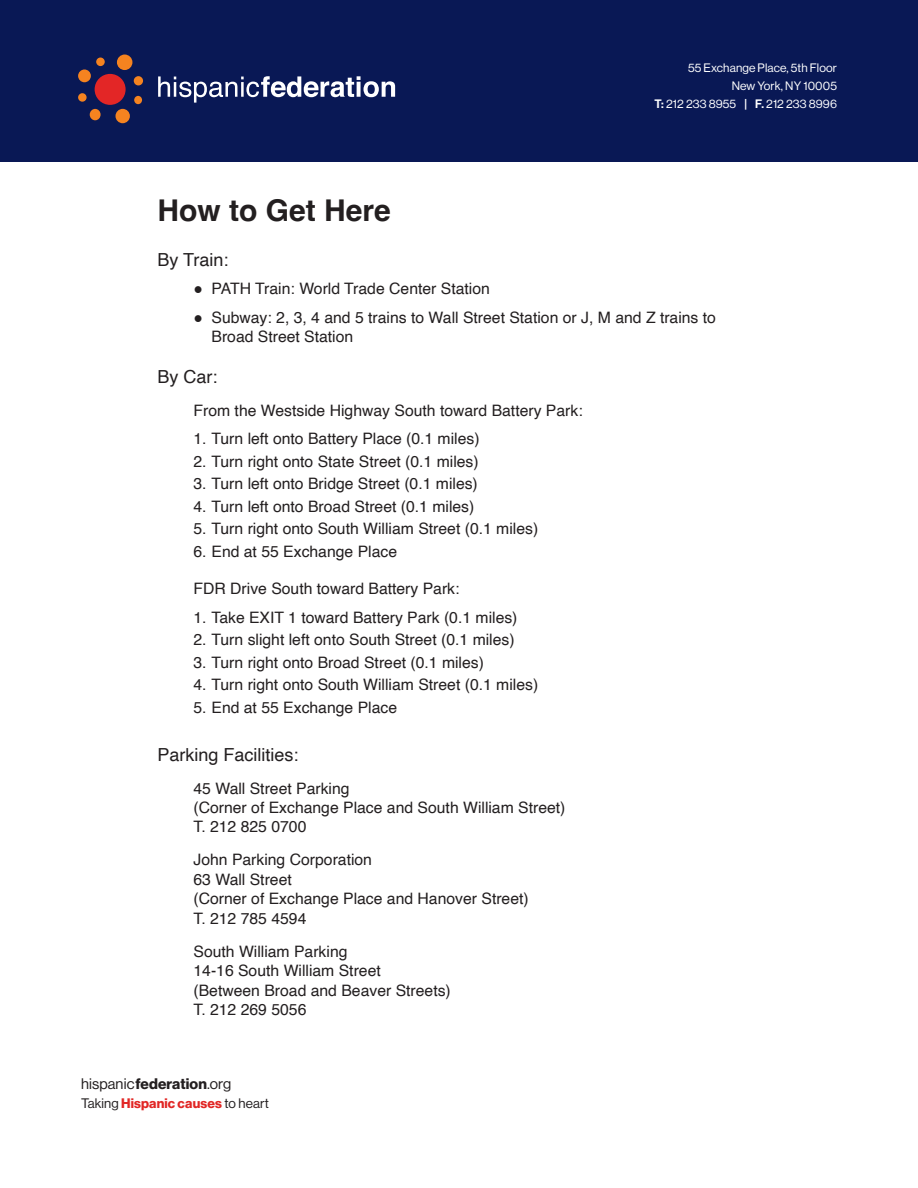
<style>
.page{position:relative;width:918px;height:1188px;background:#fff}
.page>*{position:absolute;margin:0;border:0;box-sizing:border-box;transform-origin:0 0}
.t1{font:700 30px "Helvetica";color:#231f20}
.t2{font:18px "Helvetica";color:#231f20}
.t3{font:15.75px/19.5px "Helvetica";color:#231f20}
.t4{font:15px "N Haas Grotesk DS Pro 55 Rg";letter-spacing:.01em;color:#231f20}
.t5{font:13.5px "N Haas Grotesk DS Pro 75 Bd";letter-spacing:.01em;color:#e12725}
.t6{font:12px/18px "N Haas Grotesk DS Pro 55 Rg";letter-spacing:.01em;color:#fff;text-align:right}
.s1{font-family:"N Haas Grotesk DS Pro 65 Md"}
.s2{font-family:"N Haas Grotesk DS Pro 75 Bd"}
.s3{font-family:"N Haas Grotesk DS Pro 55 Rg";color:#231f20}
</style>
<div class="page">
<div style="left:0;top:0;width:918px;height:162px;background:#091855"></div>
<div style="left:95px;top:74px;width:31px;height:31px;background:#e32626;border-radius:50%"></div>
<div style="left:96px;top:58px;width:9px;height:8px;background:#f58320;border-radius:50%"></div>
<div style="left:78px;top:69px;width:13px;height:13px;background:#f58320;border-radius:50%"></div>
<div style="left:116px;top:109px;width:14px;height:14px;background:#f58320;border-radius:50%"></div>
<div style="left:90px;top:109px;width:11px;height:11px;background:#f58320;border-radius:50%"></div>
<div style="left:134px;top:96px;width:8px;height:8px;background:#f58320;border-radius:50%"></div>
<div style="left:78px;top:93px;width:9px;height:9px;background:#f58320;border-radius:50%"></div>
<div style="left:117px;top:55px;width:15px;height:15px;background:#f58320;border-radius:50%"></div>
<div style="left:134px;top:76px;width:9px;height:9px;background:#f58320;border-radius:50%"></div>
<svg style="left:158px;top:76px;width:237px;height:27px"></svg>
<h1 class="t1" style="left:158px;top:192px;width:235px">How to Get Here</h1>
<p class="t6" style="left:654px;top:59px;width:184px">55 Exchange Place, 5th Floor<br>New York, NY 10005<br><span class="s1">T:</span> 212 233 8955 <span class="s2">|</span> <span class="s1">F.</span> 212 233 8996</p>
<p class="t2" style="left:158px;top:245px;width:73px">By Train:</p>
<p class="t3" style="left:194px;top:279px;width:298px">● PATH Train: World Trade Center Station</p>
<p class="t3" style="left:212px;top:308px;width:506px;text-indent:-18px">● Subway: 2, 3, 4 and 5 trains to Wall Street Station or J, M and Z trains to<br>Broad Street Station</p>
<p class="t2" style="left:158px;top:362px;width:62px">By Car:</p>
<p class="t3" style="left:194px;top:401px;width:391px">From the Westside Highway South toward Battery Park:</p>
<p class="t3" style="left:194px;top:429px;width:288px">1. Turn left onto Battery Place (0.1 miles)</p>
<p class="t3" style="left:194px;top:452px;width:287px">2. Turn right onto State Street (0.1 miles)</p>
<p class="t3" style="left:194px;top:474px;width:286px">3. Turn left onto Bridge Street (0.1 miles)</p>
<p class="t3" style="left:194px;top:497px;width:282px">4. Turn left onto Broad Street (0.1 miles)</p>
<p class="t3" style="left:194px;top:519px;width:346px">5. Turn right onto South William Street (0.1 miles)</p>
<p class="t3" style="left:194px;top:542px;width:205px">6. End at 55 Exchange Place</p>
<p class="t3" style="left:194px;top:579px;width:268px">FDR Drive South toward Battery Park:</p>
<p class="t3" style="left:194px;top:608px;width:326px">1. Take EXIT 1 toward Battery Park (0.1 miles)</p>
<p class="t3" style="left:194px;top:630px;width:323px">2. Turn slight left onto South Street (0.1 miles)</p>
<p class="t3" style="left:194px;top:653px;width:292px">3. Turn right onto Broad Street (0.1 miles)</p>
<p class="t3" style="left:194px;top:675px;width:346px">4. Turn right onto South William Street (0.1 miles)</p>
<p class="t3" style="left:194px;top:698px;width:205px">5. End at 55 Exchange Place</p>
<p class="t2" style="left:158px;top:740px;width:143px">Parking Facilities:</p>
<p class="t3" style="left:194px;top:779px;width:374px">45 Wall Street Parking<br>(Corner of Exchange Place and South William Street)<br>T. 212 825 0700</p>
<p class="t3" style="left:194px;top:851px;width:337px">John Parking Corporation<br>63 Wall Street<br>(Corner of Exchange Place and Hanover Street)<br>T. 212 785 4594</p>
<p class="t3" style="left:194px;top:942px;width:259px">South William Parking<br>14-16 South William Street (Between Broad and Beaver Streets)<br>T. 212 269 5056</p>
<p class="t4" style="left:81px;top:1075px;width:152px">hispanic<span class="s2">federation</span>.org</p>
<p class="t5" style="left:81px;top:1096px;width:189px"><span class="s3">Taking</span> Hispanic causes <span class="s3">to heart</span></p>
</div>
